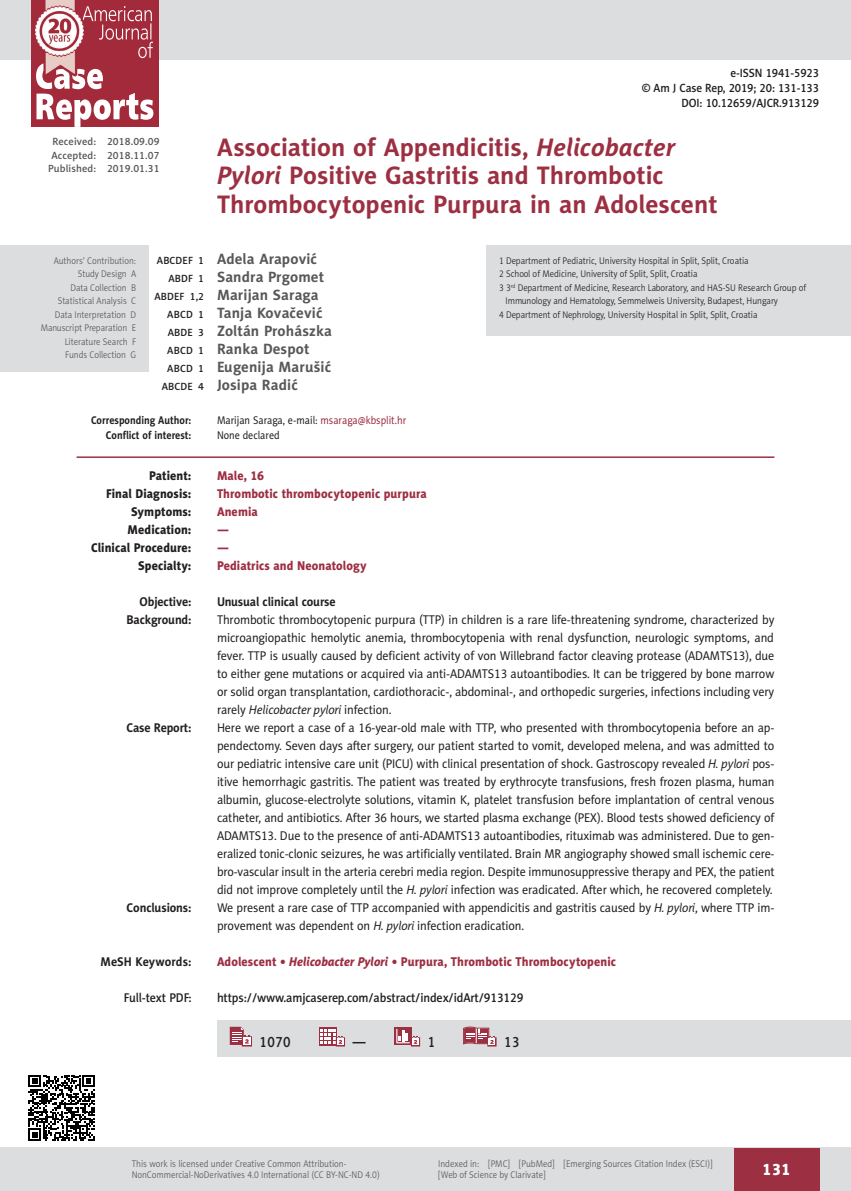
<style>
.page{position:relative;width:851px;height:1191px;background:#fff}
.page>*{position:absolute;margin:0;border:0;box-sizing:border-box;transform-origin:0 0}
.AJCR_Tytul{font:700 25.5px/28.5px "Naomi Sans EFN";color:#9d2f42}
.t1{font:16.5px "Naomi Sans EFN Heavy";color:#fff}
.AJCR_Autorzy{font:700 15px "Naomi Sans EFN";letter-spacing:.01em;color:#57585a}
.AJCR_dane{font:15px "Naomi Sans EFN Medium";letter-spacing:.03em;color:#231f20;scale:.9 1}
.AJCR_Summary_body{font:12.75px/18px "Naomi Sans EFN";letter-spacing:-.01em;color:#231f20;text-align:justify;scale:.95 1}
.AJCR_keywords{font:12.75px "Naomi Sans EFN Heavy";letter-spacing:.005em;color:#9d2f42;scale:.95 1}
.AJCR_keywords-2{font:12.75px "Naomi Sans EFN Heavy";letter-spacing:.005em;color:#231f20;scale:.95 1}
.AJCR_full_text_pdf{font:12.75px "Naomi Sans EFN Medium";letter-spacing:-.01em;color:#231f20;scale:.95 1}
.AJCR_Summary_body-2{font:700 12.75px "Naomi Sans EFN";letter-spacing:-.01em;color:#231f20;scale:.95 1}
.AJCR_keywords-3{font:700 12.75px "Naomi Sans EFN";letter-spacing:.005em;color:#231f20;scale:.95 1}
.AJCR_full_text_pdf-2{font:12px "Naomi Sans EFN Medium";letter-spacing:-.01em;color:#231f20;scale:.95 1}
.AJCR_Adres{font:11.25px "Naomi Sans EFN";color:#231f20;scale:.9 1}
.AJCR_Adres-2{font:700 11.25px "Naomi Sans EFN";color:#231f20;scale:.9 1}
.t2{font:10.5px "Naomi Sans EFN Medium";letter-spacing:.01em;color:#57585a}
.t3{font:9.75px/11.2px "Naomi Sans EFN Light";color:#57585a;scale:.9 1}
.AJCR_Afiliacja{font:9.75px/13.5px "Naomi Sans EFN Light";color:#231f20;scale:.9 1}
.s1{font-style:italic}
.s2{font-family:"Naomi Sans EFN Medium";font-weight:400;font-size:10.5px;color:#231f20}
.s3{color:#9d2f42}
</style>
<div class="page">
<div style="left:217px;top:1020px;width:633px;height:36px;background:#dcdddf"></div>
<svg style="left:230px;top:1026px;width:22px;height:20px"></svg>
<div style="left:319px;top:1027px;width:17px;height:18px;background:#9d2f42"></div>
<svg style="left:320px;top:1028px;width:25px;height:18px"></svg>
<div style="left:394px;top:1027px;width:18px;height:18px;background:#9d2f42"></div>
<svg style="left:396px;top:1029px;width:24px;height:17px"></svg>
<svg style="left:463px;top:1026px;width:33px;height:20px"></svg>
<hr style="left:77px;top:456px;width:697px;height:2px;background:#9d2f42">
<div style="left:0;top:246px;width:149px;height:126px;background:#dcdddf"></div>
<div style="left:486px;top:246px;width:364px;height:90px;background:#dcdddf"></div>
<svg style="left:28px;top:1075px;width:67px;height:66px"></svg>
<div style="left:0;top:1148px;width:850px;height:43px;background:#dcdddf"></div>
<div style="left:733px;top:1147px;width:86px;height:43px;background:#9d2f42"></div>
<div style="left:0;top:0;width:850px;height:60px;background:#dcdddf"></div>
<img style="left:32px;top:0;width:127px;height:127px">
<img style="left:36px;top:63px;width:117px;height:64px">
<img style="left:82px;top:6px;width:70px;height:34px">
<p class="AJCR_full_text_pdf-2" style="left:730px;top:66px;width:95px">e-ISSN 1941-5923</p>
<p class="AJCR_full_text_pdf-2" style="left:641px;top:81px;width:188px">© Am J Case Rep, 2019; 20: 131-133</p>
<p class="AJCR_full_text_pdf-2" style="left:681px;top:96px;width:146px">DOI: 10.12659/AJCR.913129</p>
<p class="AJCR_Tytul" style="left:217px;top:133px;width:502px">Association of Appendicitis, <span class="s1">Helicobacter<br>Pylori</span> Positive Gastritis and Thrombotic<br>Thrombocytopenic Purpura in an Adolescent</p>
<p class="AJCR_Autorzy" style="left:157px;top:250px;width:162px"><span class="s2">ABCDEF 1</span> Adela Arapović</p>
<p class="AJCR_Autorzy" style="left:168px;top:268px;width:157px"><span class="s2">ABDF 1</span> Sandra Prgomet</p>
<p class="AJCR_Autorzy" style="left:154px;top:286px;width:166px"><span class="s2">ABDEF 1,2</span> Marijan Saraga</p>
<p class="AJCR_Autorzy" style="left:167px;top:304px;width:157px"><span class="s2">ABCD 1</span> Tanja Kovačević</p>
<p class="AJCR_Autorzy" style="left:168px;top:322px;width:166px"><span class="s2">ABDE 3</span> Zoltán Prohászka</p>
<p class="AJCR_Autorzy" style="left:167px;top:340px;width:144px"><span class="s2">ABCD 1</span> Ranka Despot</p>
<p class="AJCR_Autorzy" style="left:167px;top:358px;width:165px"><span class="s2">ABCD 1</span> Eugenija Marušić</p>
<p class="AJCR_Autorzy" style="left:162px;top:376px;width:137px"><span class="s2">ABCDE 4</span> Josipa Radić</p>
<p class="AJCR_Adres-2" style="left:91px;top:413px;width:113px">Corresponding Author:</p>
<p class="AJCR_Adres" style="left:217px;top:413px;width:212px">Marijan Saraga, e-mail: <span class="s3">msaraga@kbsplit.hr</span></p>
<p class="AJCR_Adres-2" style="left:106px;top:429px;width:97px">Conflict of interest:</p>
<p class="AJCR_Adres" style="left:217px;top:429px;width:71px">None declared</p>
<p class="AJCR_keywords-2" style="left:149px;top:468px;width:46px">Patient:</p>
<p class="AJCR_keywords" style="left:217px;top:468px;width:51px">Male, 16</p>
<p class="AJCR_keywords-2" style="left:106px;top:486px;width:91px">Final Diagnosis:</p>
<p class="AJCR_keywords" style="left:217px;top:486px;width:222px">Thrombotic thrombocytopenic purpura</p>
<p class="AJCR_keywords-2" style="left:131px;top:504px;width:65px">Symptoms:</p>
<p class="AJCR_keywords" style="left:217px;top:504px;width:44px">Anemia</p>
<p class="AJCR_keywords-2" style="left:128px;top:522px;width:69px">Medication:</p>
<p class="AJCR_keywords" style="left:217px;top:522px;width:14px">—</p>
<p class="AJCR_keywords-2" style="left:91px;top:540px;width:107px">Clinical Procedure:</p>
<p class="AJCR_keywords" style="left:217px;top:540px;width:14px">—</p>
<p class="AJCR_keywords-2" style="left:138px;top:558px;width:58px">Specialty:</p>
<p class="AJCR_keywords" style="left:217px;top:558px;width:159px">Pediatrics and Neonatology</p>
<p class="AJCR_Summary_body-2" style="left:139px;top:594px;width:56px">Objective:</p>
<p class="AJCR_Summary_body-2" style="left:217px;top:594px;width:126px">Unusual clinical course</p>
<p class="AJCR_Summary_body-2" style="left:126px;top:612px;width:70px">Background:</p>
<p class="AJCR_Summary_body" style="left:217px;top:611px;width:588px">Thrombotic thrombocytopenic purpura (TTP) in children is a rare life-threatening syndrome, characterized by microangiopathic hemolytic anemia, thrombocytopenia with renal dysfunction, neurologic symptoms, and fever. TTP is usually caused by deficient activity of von Willebrand factor cleaving protease (ADAMTS13), due to either gene mutations or acquired via anti-ADAMTS13 autoantibodies. It can be triggered by bone marrow or solid organ transplantation, cardiothoracic-, abdominal-, and orthopedic surgeries, infections including very rarely <span class="s1">Helicobacter pylori</span> infection.</p>
<p class="AJCR_Summary_body-2" style="left:126px;top:720px;width:70px">Case Report:</p>
<p class="AJCR_Summary_body" style="left:217px;top:719px;width:588px">Here we report a case of a 16-year-old male with TTP, who presented with thrombocytopenia before an ap&shy;pendectomy. Seven days after surgery, our patient started to vomit, developed melena, and was admitted to our pediatric intensive care unit (PICU) with clinical presentation of shock. Gastroscopy revealed <span class="s1">H. pylori</span> pos&shy;itive hemorrhagic gastritis. The patient was treated by erythrocyte transfusions, fresh frozen plasma, human albumin, glucose-electrolyte solutions, vitamin K, platelet transfusion before implantation of central venous catheter, and antibiotics. After 36 hours, we started plasma exchange (PEX). Blood tests showed deficiency of ADAMTS13. Due to the presence of anti-ADAMTS13 autoantibodies, rituximab was administered. Due to gen&shy;eralized tonic-clonic seizures, he was artificially ventilated. Brain MR angiography showed small ischemic cere&shy;bro-vascular insult in the arteria cerebri media region. Despite immunosuppressive therapy and PEX, the patient did not improve completely until the <span class="s1">H. pylori</span> infection was eradicated. After which, he recovered completely.</p>
<p class="AJCR_Summary_body-2" style="left:127px;top:900px;width:70px">Conclusions:</p>
<p class="AJCR_Summary_body" style="left:217px;top:899px;width:588px">We present a rare case of TTP accompanied with appendicitis and gastritis caused by <span class="s1">H. pylori</span>, where TTP im&shy;provement was dependent on <span class="s1">H. pylori</span> infection eradication.</p>
<p class="AJCR_keywords-3" style="left:100px;top:954px;width:97px">MeSH Keywords:</p>
<p class="AJCR_keywords" style="left:217px;top:954px;width:421px">Adolescent • <span class="s1">Helicobacter Pylori</span> • Purpura, Thrombotic Thrombocytopenic</p>
<p class="AJCR_full_text_pdf" style="left:124px;top:990px;width:73px">Full-text PDF:</p>
<p class="AJCR_full_text_pdf" style="left:217px;top:990px;width:324px">https://www.amjcaserep.com/abstract/index/idArt/913129</p>
<p class="t2" style="left:52px;top:136px;width:109px">Received: 2018.09.09</p>
<p class="t2" style="left:51px;top:149px;width:110px">Accepted: 2018.11.07</p>
<p class="t2" style="left:48px;top:163px;width:113px">Published: 2019.01.31</p>
<p class="t3" style="left:54px;top:255px;width:93px">Authors’ Contribution:</p>
<p class="t3" style="left:78px;top:268px;width:66px">Study Design A</p>
<p class="t3" style="left:70px;top:282px;width:74px">Data Collection B</p>
<p class="t3" style="left:58px;top:295px;width:89px">Statistical Analysis C</p>
<p class="t3" style="left:55px;top:309px;width:92px">Data Interpretation D</p>
<p class="t3" style="left:41px;top:322px;width:107px">Manuscript Preparation E</p>
<p class="t3" style="left:65px;top:336px;width:81px">Literature Search F</p>
<p class="t3" style="left:65px;top:349px;width:80px">Funds Collection G</p>
<p class="AJCR_Afiliacja" style="left:499px;top:254px;width:279px">1 Department of Pediatric, University Hospital in Split, Split, Croatia</p>
<p class="AJCR_Afiliacja" style="left:499px;top:267px;width:222px">2 School of Medicine, University of Split, Split, Croatia</p>
<p class="AJCR_Afiliacja" style="left:505px;top:281px;width:335px;text-indent:-6px">3 3<sup>rd</sup> Department of Medicine, Research Laboratory, and HAS-SU Research Group of<br>Immunology and Hematology, Semmelweis University, Budapest, Hungary</p>
<p class="AJCR_Afiliacja" style="left:499px;top:308px;width:288px">4 Department of Nephrology, University Hospital in Split, Split, Croatia</p>
<p class="AJCR_dane" style="left:259px;top:1032px;width:36px">1070</p>
<p class="AJCR_dane" style="left:352px;top:1032px;width:16px">—</p>
<p class="AJCR_dane" style="left:427px;top:1032px;width:10px">1</p>
<p class="AJCR_dane" style="left:504px;top:1032px;width:19px">13</p>
<p class="t3" style="left:132px;top:1158px;width:277px">This work is licensed under Creative Common Attribution-<br>NonCommercial-NoDerivatives 4.0 International (CC BY-NC-ND 4.0)</p>
<p class="t3" style="left:438px;top:1158px;width:306px">Indexed in: [PMC] [PubMed] [Emerging Sources Citation Index (ESCI)] [Web of Science by Clarivate]</p>
<p class="t1" style="left:762px;top:1159px;width:30px">131</p>
</div>
